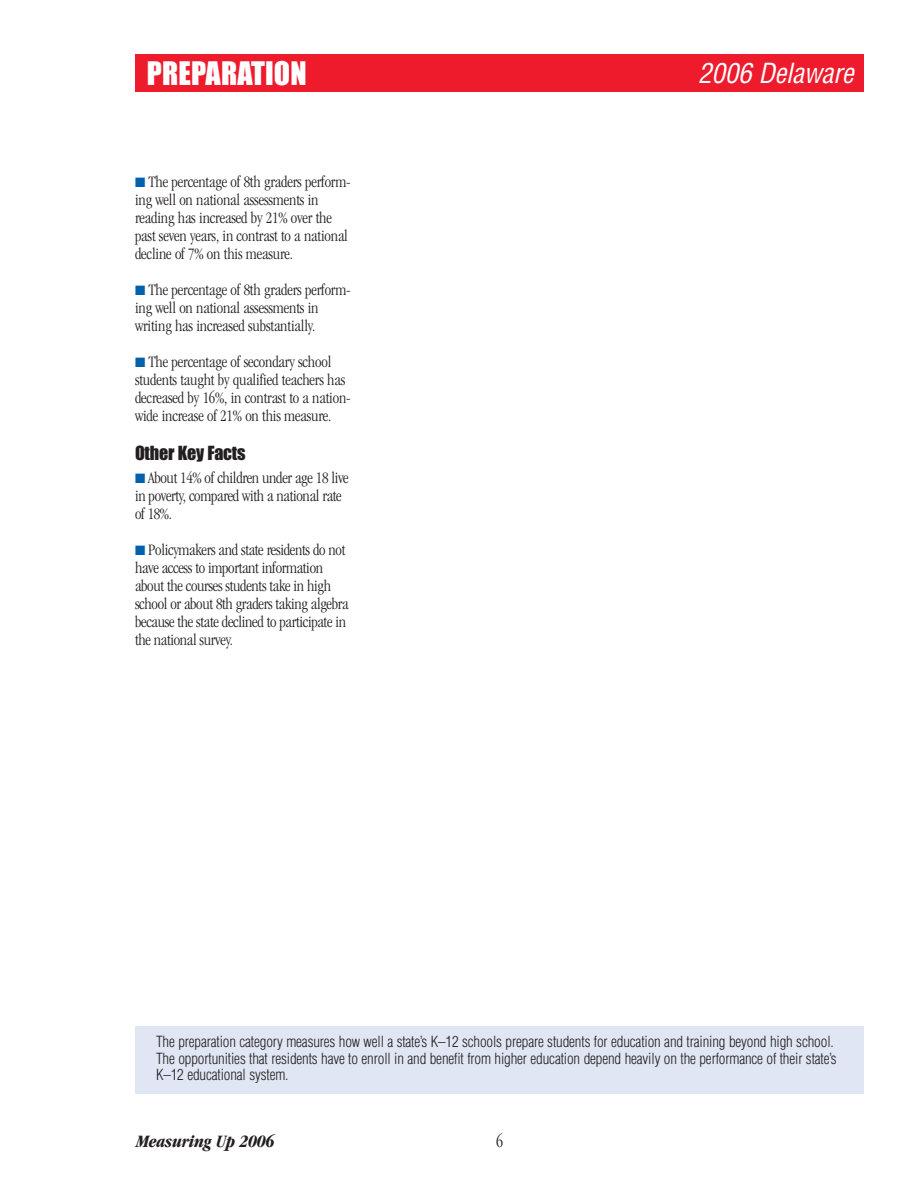
<style>
.page{position:relative;width:918px;height:1188px;background:#fff}
.page>*{position:absolute;margin:0;border:0;box-sizing:border-box;transform-origin:0 0}
.t1{font:30px "Impact";letter-spacing:.005em;color:#fff}
.t2{font:italic condensed 27px "Helvetica";letter-spacing:-.01em;color:#fff}
.t3{font:italic 700 condensed 18px "Garamond";letter-spacing:-.015em;color:#231f20}
.t4{font:18px "Impact";letter-spacing:-.01em;color:#231f20}
.t5{font:300 condensed 18px "Garamond";color:#231f20}
.t6{font:300 condensed 16.5px/18px "Garamond";letter-spacing:-.01em;color:#231f20}
.t7{font:300 condensed 15px/16.5px "Helvetica";letter-spacing:-.01em;color:#231f20}
.s1{color:#0161aa}
</style>
<div class="page">
<div style="left:135px;top:54px;width:729px;height:38px;background:#ee1b2c"></div>
<div style="left:135px;top:1026px;width:729px;height:68px;background:#e0e6f3"></div>
<h1 class="t1" style="left:147px;top:64px;width:161px">PREPARATION</h1>
<p class="t6" style="left:135px;top:174px;width:217px"><span class="s1">■</span> The percentage of 8th graders perform&shy;ing well on national assessments in reading has increased by 21% over the past seven years, in contrast to a national decline of 7% on this measure.</p>
<p class="t6" style="left:135px;top:282px;width:217px"><span class="s1">■</span> The percentage of 8th graders perform&shy;ing well on national assessments in writing has increased substantially.</p>
<p class="t6" style="left:135px;top:354px;width:217px"><span class="s1">■</span> The percentage of secondary school students taught by qualified teachers has decreased by 16%, in contrast to a nation&shy;wide increase of 21% on this measure.</p>
<p class="t4" style="left:135px;top:447px;width:112px">Other Key Facts</p>
<p class="t6" style="left:135px;top:470px;width:215px"><span class="s1">■</span> About 14% of children under age 18 live in poverty, compared with a national rate of 18%.</p>
<p class="t6" style="left:135px;top:542px;width:215px"><span class="s1">■</span> Policymakers and state residents do not have access to important information about the courses students take in high school or about 8th graders taking algebra because the state declined to participate in the national survey.</p>
<h2 class="t2" style="left:698px;top:63px;width:157px">2006 Delaware</h2>
<p class="t7" style="left:156px;top:1035px;width:682px">The preparation category measures how well a state’s K–12 schools prepare students for education and training beyond high school.<br>The opportunities that residents have to enroll in and benefit from higher education depend heavily on the performance of their state’s<br>K–12 educational system.</p>
<p class="t3" style="left:136px;top:1134px;width:140px">Measuring Up 2006</p>
<p class="t5" style="left:496px;top:1134px;width:9px">6</p>
</div>
